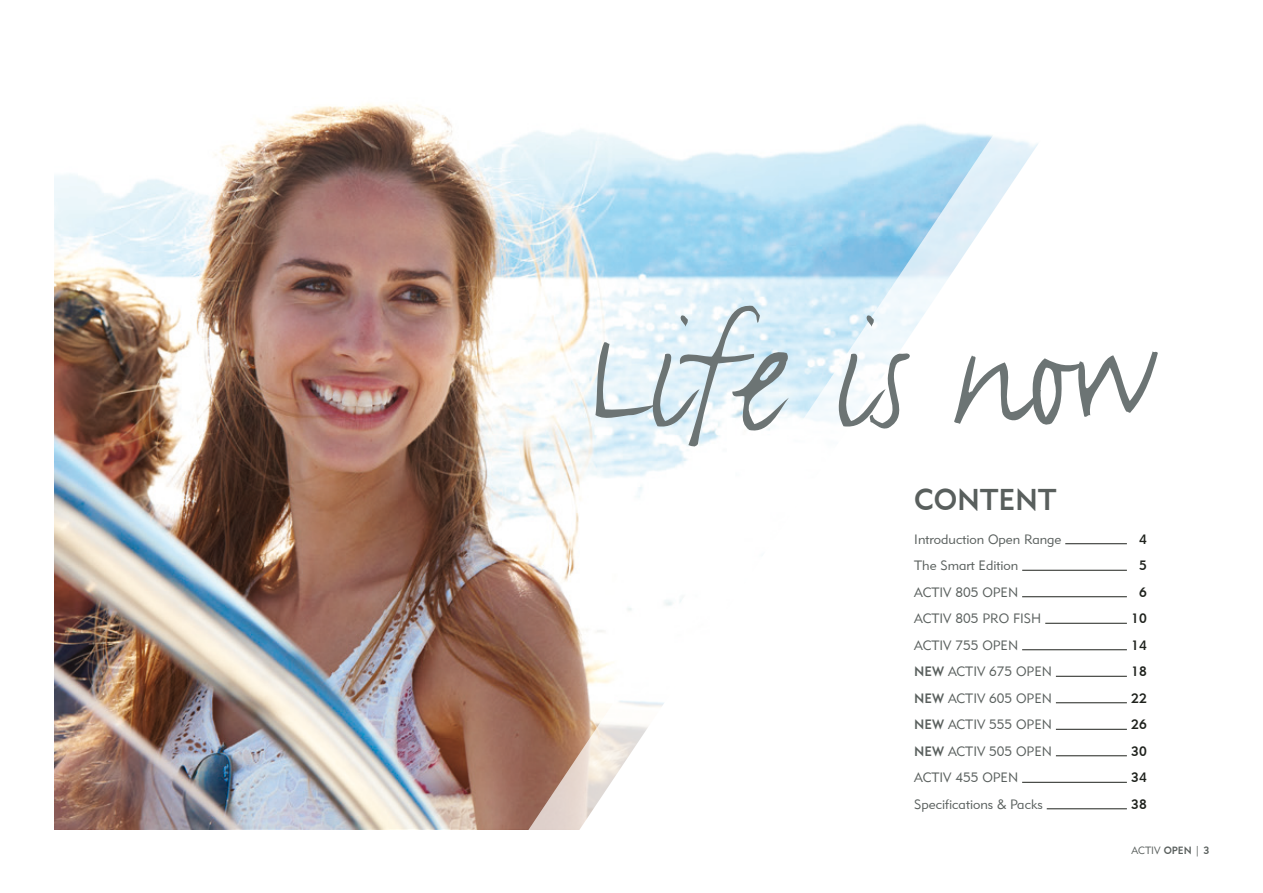
<style>
.page{position:relative;width:1263px;height:893px;background:#fff}
.page>*{position:absolute;margin:0;border:0;box-sizing:border-box;transform-origin:0 0}
.t1{font:30px "Geometric 415 BT Medium A";color:#595f5d}
.t2{font:13.5px "Geometric 415 BT Lite A";color:#595f5d}
.t3{font:13.5px "Geometric 415 BT Medium A";color:#1f221d}
.t4{font:10.5px "Geometric 415 BT Lite A";color:#595f5d}
.s1{font-family:"Geometric 415 BT Medium A"}
.s2{font-family:"Clarendon BT";font-weight:300}
</style>
<div class="page">
<img style="left:54px;top:103px;width:418px;height:726px">
<svg style="left:472px;top:123px;width:655px;height:707px"></svg>
<svg style="left:595px;top:303px;width:563px;height:145px"></svg>
<hr style="left:1065px;top:543px;width:62px;height:1px;background:#1f221d">
<hr style="left:1022px;top:570px;width:105px;height:1px;background:#1f221d">
<hr style="left:1022px;top:596px;width:105px;height:1px;background:#1f221d">
<hr style="left:1045px;top:623px;width:82px;height:1px;background:#1f221d">
<hr style="left:1022px;top:649px;width:105px;height:1px;background:#1f221d">
<hr style="left:1056px;top:676px;width:71px;height:1px;background:#1f221d">
<hr style="left:1056px;top:702px;width:71px;height:1px;background:#1f221d">
<hr style="left:1056px;top:729px;width:71px;height:1px;background:#1f221d">
<hr style="left:1056px;top:755px;width:71px;height:1px;background:#1f221d">
<hr style="left:1022px;top:782px;width:105px;height:1px;background:#1f221d">
<hr style="left:1047px;top:808px;width:80px;height:1px;background:#1f221d">
<h1 class="t1" style="left:914px;top:481px;width:144px">CONTENT</h1>
<p class="t2" style="left:914px;top:531px;width:149px">Introduction Open Range</p>
<p class="t3" style="left:1139px;top:531px;width:9px">4</p>
<p class="t2" style="left:914px;top:557px;width:106px">The Smart Edition</p>
<p class="t3" style="left:1139px;top:557px;width:9px">5</p>
<p class="t2" style="left:914px;top:584px;width:105px">ACTIV 805 OPEN</p>
<p class="t3" style="left:1139px;top:584px;width:9px">6</p>
<p class="t2" style="left:914px;top:610px;width:129px">ACTIV 805 PRO FISH</p>
<p class="t3" style="left:1131px;top:610px;width:17px">10</p>
<p class="t2" style="left:914px;top:637px;width:105px">ACTIV 755 OPEN</p>
<p class="t3" style="left:1131px;top:637px;width:17px">14</p>
<p class="t2" style="left:914px;top:663px;width:139px"><span class="s1">NEW</span> ACTIV 675 OPEN</p>
<p class="t3" style="left:1131px;top:663px;width:17px">18</p>
<p class="t2" style="left:914px;top:690px;width:139px"><span class="s1">NEW</span> ACTIV 605 OPEN</p>
<p class="t3" style="left:1131px;top:690px;width:17px">22</p>
<p class="t2" style="left:914px;top:716px;width:139px"><span class="s1">NEW</span> ACTIV 555 OPEN</p>
<p class="t3" style="left:1131px;top:716px;width:17px">26</p>
<p class="t2" style="left:914px;top:743px;width:139px"><span class="s1">NEW</span> ACTIV 505 OPEN</p>
<p class="t3" style="left:1131px;top:743px;width:17px">30</p>
<p class="t2" style="left:914px;top:769px;width:105px">ACTIV 455 OPEN</p>
<p class="t3" style="left:1131px;top:769px;width:17px">34</p>
<p class="t2" style="left:914px;top:796px;width:130px">Specifications &amp; Packs</p>
<p class="t3" style="left:1131px;top:796px;width:17px">38</p>
<p class="t4" style="left:1131px;top:844px;width:79px">ACTIV <span class="s1">OPEN</span> <span class="s2">|</span> <span class="s1">3</span></p>
</div>
